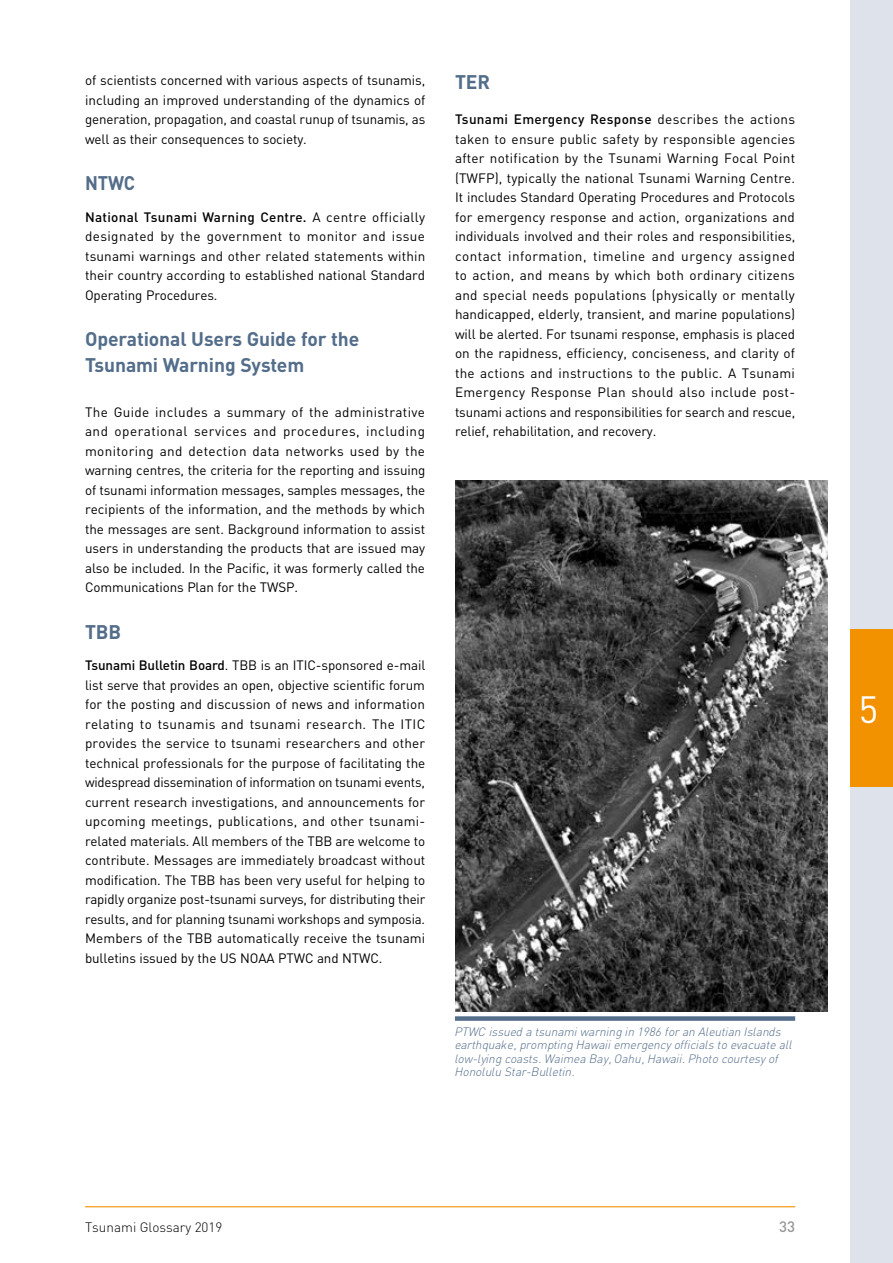
<style>
.page{position:relative;width:893px;height:1263px;background:#fff}
.page>*{position:absolute;margin:0;border:0;box-sizing:border-box;transform-origin:0 0}
.t1{font:37.5px "DIN";color:#fff}
.t2{font:700 19.5px/25.5px "DIN";letter-spacing:-.005em;color:#536d8a}
.t3{font:700 19.5px "DIN";letter-spacing:-.005em;color:#536d8a;scale:.93 1}
.t4{font:500 15px "DIN";color:#999898}
.t5{font:13.5px/19.5px "DIN";letter-spacing:-.005em;color:#000;text-align:justify}
.t6{font:300 13.5px "DIN";color:#000}
.t7{font:italic 300 12px/13.5px "DIN";letter-spacing:-.01em;color:#536d8a}
.s1{font-weight:500}
</style>
<div class="page">
<hr style="left:85px;top:1206px;width:710px;height:1px;background:#f39200">
<div style="left:850px;top:0;width:43px;height:1263px;background:#dee2ea"></div>
<div style="left:850px;top:629px;width:43px;height:158px;background:#f39200"></div>
<img style="left:455px;top:480px;width:373px;height:532px">
<div style="left:455px;top:1016px;width:340px;height:5px;background:#536d8a"></div>
<p class="t5" style="left:85px;top:70px;width:342px">of scientists concerned with various aspects of tsunamis, including an improved understanding of the dynamics of generation, propagation, and coastal runup of tsunamis, as well as their consequences to society.</p>
<h2 class="t3" style="left:85px;top:171px;width:55px">NTWC</h2>
<p class="t5" style="left:85px;top:207px;width:342px"><span class="s1">National Tsunami Warning Centre.</span> A centre officially designated by the government to monitor and issue tsunami warnings and other related statements within their country according to established national Standard Operating Procedures.</p>
<h2 class="t2" style="left:85px;top:326px;width:276px">Operational Users Guide for the<br>Tsunami Warning System</h2>
<p class="t5" style="left:85px;top:402px;width:342px">The Guide includes a summary of the administrative and operational services and procedures, including monitoring and detection data networks used by the warning centres, the criteria for the reporting and issuing of tsunami information messages, samples messages, the recipients of the information, and the methods by which the messages are sent. Background information to assist users in understanding the products that are issued may also be included. In the Pacific, it was formerly called the Communications Plan for the TWSP.</p>
<h2 class="t2" style="left:85px;top:618px;width:38px">TBB</h2>
<p class="t5" style="left:85px;top:655px;width:342px"><span class="s1">Tsunami Bulletin Board</span>. TBB is an ITIC-sponsored e-mail list serve that provides an open, objective scientific forum for the posting and discussion of news and information relating to tsunamis and tsunami research. The ITIC provides the service to tsunami researchers and other technical professionals for the purpose of facilitating the widespread dissemination of information on tsunami events, current research investigations, and announcements for upcoming meetings, publications, and other tsunami&shy;related materials. All members of the TBB are welcome to contribute. Messages are immediately broadcast without modification. The TBB has been very useful for helping to rapidly organize post-tsunami surveys, for distributing their results, and for planning tsunami workshops and symposia.<br>Members of the TBB automatically receive the tsunami bulletins issued by the US NOAA PTWC and NTWC.</p>
<h2 class="t2" style="left:455px;top:68px;width:37px">TER</h2>
<p class="t5" style="left:455px;top:109px;width:342px"><span class="s1">Tsunami Emergency Response</span> describes the actions taken to ensure public safety by responsible agencies after notification by the Tsunami Warning Focal Point (TWFP), typically the national Tsunami Warning Centre.<br>It includes Standard Operating Procedures and Protocols for emergency response and action, organizations and individuals involved and their roles and responsibilities, contact information, timeline and urgency assigned to action, and means by which both ordinary citizens and special needs populations (physically or mentally handicapped, elderly, transient, and marine populations) will be alerted. For tsunami response, emphasis is placed on the rapidness, efficiency, conciseness, and clarity of the actions and instructions to the public. A Tsunami Emergency Response Plan should also include post&shy;tsunami actions and responsibilities for search and rescue, relief, rehabilitation, and recovery.</p>
<p class="t7" style="left:455px;top:1024px;width:339px">PTWC issued a tsunami warning in 1986 for an Aleutian Islands earthquake, prompting Hawaii emergency officials to evacuate all low-lying coasts. Waimea Bay, Oahu, Hawaii. Photo courtesy of Honolulu Star-Bulletin.</p>
<p class="t6" style="left:85px;top:1218px;width:139px">Tsunami Glossary 2019</p>
<p class="t4" style="left:779px;top:1217px;width:17px">33</p>
<h1 class="t1" style="left:859px;top:686px;width:21px">5</h1>
</div>
